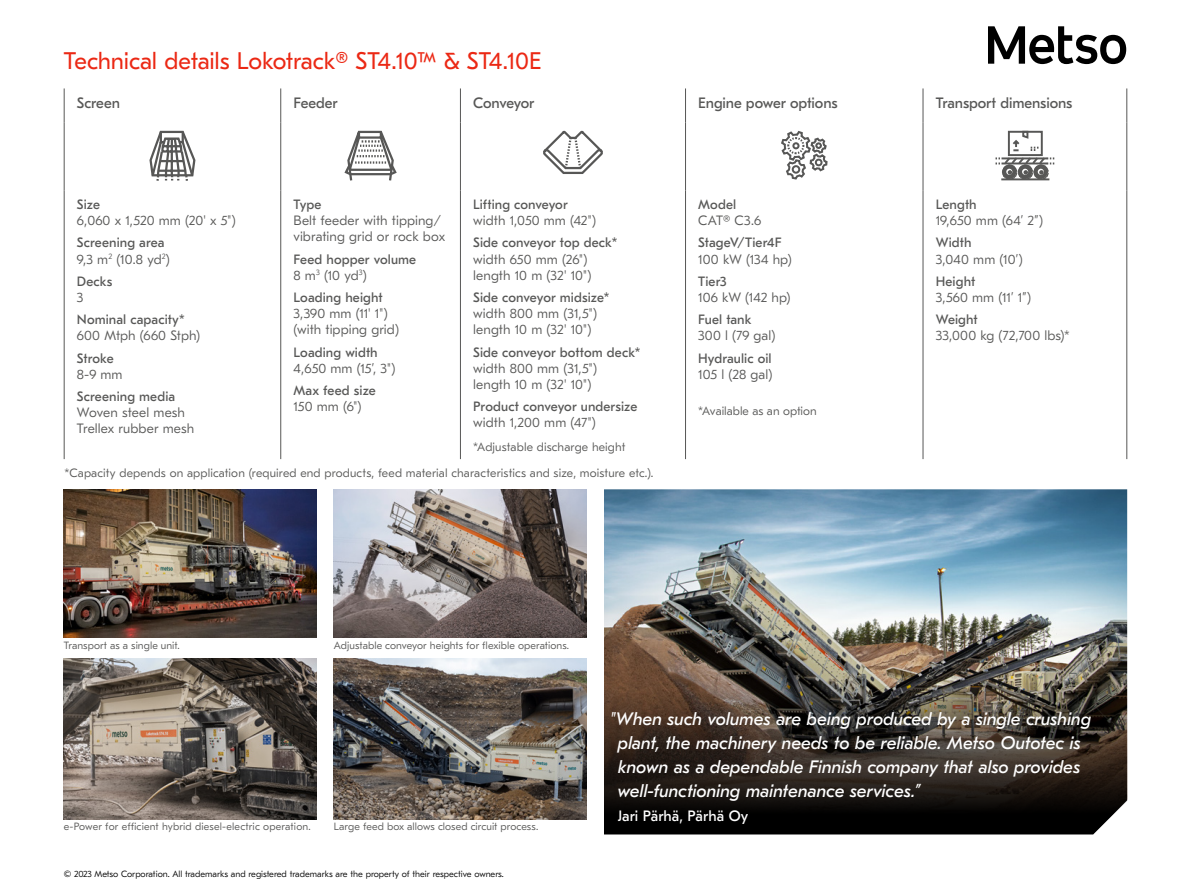
<style>
.page{position:relative;width:1191px;height:893px;background:#fff}
.page>*{position:absolute;margin:0;border:0;box-sizing:border-box;transform-origin:0 0}
.t1{font:24px "GT Eesti Pro Text";letter-spacing:-.01em;color:#eb2814}
.t2{font:italic 18px/24px "GT Eesti Pro Text";letter-spacing:-.005em;color:#fff}
.t3{font:15px "GT Eesti Pro Text";letter-spacing:-.005em;color:#575756}
.t4{font:15px "GT Eesti Pro Text";color:#fff}
.t5{font:15px "GT Eesti Pro Text";letter-spacing:-.025em;color:#575756}
.t6{font:300 13.5px/16.2px "GT Eesti Pro Text";letter-spacing:.005em;color:#575756}
.t7{font:13.5px/16.2px "GT Eesti Pro Text";letter-spacing:.005em;color:#575756}
.t8{font:300 12px "GT Eesti Pro Text";letter-spacing:.01em;color:#575756}
.t9{font:300 10.5px "GT Eesti Pro Text";letter-spacing:.005em;color:#575756}
.t10{font:300 9px "GT Eesti Pro Text";color:#000}
.s1{font-weight:300}
</style>
<div class="page">
<img style="left:64px;top:489px;width:253px;height:149px">
<img style="left:334px;top:489px;width:253px;height:149px">
<img style="left:334px;top:659px;width:253px;height:160px">
<img style="left:64px;top:659px;width:253px;height:160px">
<img style="left:604px;top:489px;width:523px;height:174px">
<hr style="left:280px;top:88px;width:1px;height:34px;background:#575756">
<hr style="left:460px;top:88px;width:1px;height:34px;background:#575756">
<hr style="left:685px;top:88px;width:1px;height:34px;background:#575756">
<hr style="left:922px;top:88px;width:1px;height:34px;background:#575756">
<hr style="left:280px;top:122px;width:1px;height:68px;background:#575756">
<hr style="left:460px;top:122px;width:1px;height:68px;background:#575756">
<hr style="left:685px;top:122px;width:1px;height:68px;background:#575756">
<hr style="left:922px;top:122px;width:1px;height:68px;background:#575756">
<hr style="left:280px;top:190px;width:1px;height:269px;background:#575756">
<hr style="left:460px;top:190px;width:1px;height:269px;background:#575756">
<hr style="left:685px;top:190px;width:1px;height:269px;background:#575756">
<hr style="left:922px;top:190px;width:1px;height:269px;background:#575756">
<hr style="left:64px;top:88px;width:1px;height:34px;background:#575756">
<hr style="left:1126px;top:88px;width:1px;height:34px;background:#575756">
<hr style="left:64px;top:122px;width:1px;height:68px;background:#575756">
<hr style="left:1126px;top:122px;width:1px;height:68px;background:#575756">
<hr style="left:64px;top:190px;width:1px;height:269px;background:#575756">
<hr style="left:1126px;top:190px;width:1px;height:269px;background:#575756">
<svg style="left:149px;top:130px;width:47px;height:51px"></svg>
<svg style="left:344px;top:130px;width:53px;height:51px"></svg>
<svg style="left:543px;top:130px;width:60px;height:44px"></svg>
<svg style="left:781px;top:130px;width:47px;height:50px"></svg>
<svg style="left:995px;top:130px;width:59px;height:51px"></svg>
<svg style="left:604px;top:663px;width:523px;height:171px;background:#372f28"></svg>
<svg style="left:988px;top:26px;width:138px;height:38px"></svg>
<h1 class="t1" style="left:64px;top:47px;width:479px">Technical details Lokotrack® ST4.10™ &amp; ST4.10E</h1>
<p class="t3" style="left:77px;top:95px;width:45px">Screen</p>
<p class="t3" style="left:293px;top:95px;width:46px">Feeder</p>
<p class="t5" style="left:473px;top:95px;width:63px">Conveyor</p>
<p class="t3" style="left:698px;top:95px;width:141px">Engine power options</p>
<p class="t3" style="left:935px;top:95px;width:138px">Transport dimensions</p>
<p class="t7" style="left:77px;top:197px;width:25px">Size</p>
<p class="t6" style="left:77px;top:213px;width:160px">6,060 x 1,520 mm (20' x 5")</p>
<p class="t7" style="left:77px;top:235px;width:94px">Screening area<br><span class="s1">9,3 m</span><sup>2</sup> <span class="s1">(10.8 yd</span><sup>2</sup><span class="s1">)</span></p>
<p class="t7" style="left:77px;top:273px;width:37px">Decks</p>
<p class="t6" style="left:77px;top:289px;width:8px">3</p>
<p class="t7" style="left:77px;top:312px;width:109px">Nominal capacity*</p>
<p class="t6" style="left:77px;top:328px;width:124px">600 Mtph (660 Stph)</p>
<p class="t7" style="left:77px;top:350px;width:38px">Stroke</p>
<p class="t6" style="left:77px;top:366px;width:47px">8-9 mm</p>
<p class="t7" style="left:77px;top:388px;width:100px">Screening media</p>
<p class="t6" style="left:77px;top:405px;width:119px">Woven steel mesh<br>Trellex rubber mesh</p>
<p class="t7" style="left:293px;top:196px;width:29px">Type</p>
<p class="t6" style="left:293px;top:213px;width:153px">Belt feeder with tipping/ vibrating grid or rock box</p>
<p class="t7" style="left:293px;top:251px;width:124px">Feed hopper volume<br><span class="s1">8 m</span><sup>3</sup> <span class="s1">(10 yd</span><sup>3</sup><span class="s1">)</span></p>
<p class="t7" style="left:293px;top:289px;width:91px">Loading height</p>
<p class="t6" style="left:293px;top:306px;width:107px">3,390 mm (11' 1") (with tipping grid)</p>
<p class="t7" style="left:293px;top:344px;width:86px">Loading width</p>
<p class="t6" style="left:293px;top:360px;width:103px">4,650 mm (15’, 3")</p>
<p class="t7" style="left:293px;top:382px;width:84px">Max feed size</p>
<p class="t6" style="left:293px;top:399px;width:69px">150 mm (6")</p>
<p class="t7" style="left:473px;top:196px;width:96px">Lifting conveyor</p>
<p class="t6" style="left:473px;top:213px;width:124px">width 1,050 mm (42")</p>
<p class="t7" style="left:473px;top:235px;width:145px">Side conveyor top deck*</p>
<p class="t6" style="left:473px;top:251px;width:119px">width 650 mm (26") length 10 m (32' 10")</p>
<p class="t7" style="left:473px;top:289px;width:138px">Side conveyor midsize*</p>
<p class="t6" style="left:473px;top:306px;width:125px">width 800 mm (31,5") length 10 m (32' 10")</p>
<p class="t7" style="left:473px;top:344px;width:169px">Side conveyor bottom deck*</p>
<p class="t6" style="left:473px;top:360px;width:125px">width 800 mm (31,5") length 10 m (32' 10")</p>
<p class="t7" style="left:473px;top:399px;width:166px">Product conveyor undersize</p>
<p class="t6" style="left:473px;top:415px;width:124px">width 1,200 mm (47")</p>
<p class="t8" style="left:473px;top:441px;width:154px">*Adjustable discharge height</p>
<p class="t8" style="left:64px;top:466px;width:590px">*Capacity depends on application (required end products, feed material characteristics and size, moisture etc.).</p>
<p class="t7" style="left:698px;top:197px;width:39px">Model</p>
<p class="t6" style="left:698px;top:213px;width:65px">CAT® C3.6</p>
<p class="t7" style="left:698px;top:235px;width:85px">StageV/Tier4F</p>
<p class="t6" style="left:698px;top:251px;width:95px">100 kW (134 hp)</p>
<p class="t7" style="left:698px;top:273px;width:30px">Tier3</p>
<p class="t6" style="left:698px;top:289px;width:94px">106 kW (142 hp)</p>
<p class="t7" style="left:698px;top:312px;width:55px">Fuel tank</p>
<p class="t6" style="left:698px;top:328px;width:78px">300 l (79 gal)</p>
<p class="t7" style="left:698px;top:350px;width:75px">Hydraulic oil</p>
<p class="t6" style="left:698px;top:366px;width:76px">105 l (28 gal)</p>
<p class="t8" style="left:698px;top:404px;width:120px">*Available as an option</p>
<p class="t9" style="left:64px;top:640px;width:118px">Transport as a single unit.</p>
<p class="t9" style="left:334px;top:640px;width:237px">Adjustable conveyor heights for flexible operations.</p>
<p class="t7" style="left:935px;top:197px;width:42px">Length</p>
<p class="t6" style="left:935px;top:213px;width:109px">19,650 mm (64’ 2”)</p>
<p class="t7" style="left:935px;top:235px;width:37px">Width</p>
<p class="t6" style="left:935px;top:251px;width:88px">3,040 mm (10’)</p>
<p class="t7" style="left:935px;top:273px;width:41px">Height</p>
<p class="t6" style="left:935px;top:289px;width:97px">3,560 mm (11’ 1”)</p>
<p class="t7" style="left:935px;top:312px;width:43px">Weight</p>
<p class="t6" style="left:935px;top:328px;width:136px">33,000 kg (72,700 lbs)*</p>
<p class="t9" style="left:64px;top:821px;width:248px">e-Power for efficient hybrid diesel-electric operation.</p>
<p class="t9" style="left:334px;top:821px;width:206px">Large feed box allows closed circuit process.</p>
<p class="t10" style="left:64px;top:869px;width:441px">© 2023 Metso Corporation. All trademarks and registered trademarks are the property of their respective owners.</p>
<h2 class="t2" style="left:617px;top:707px;width:475px;text-indent:-8px">"When such volumes are being produced by a single crushing plant, the machinery needs to be reliable. Metso Outotec is known as a dependable Finnish company that also provides well-functioning maintenance services.”</h2>
<p class="t4" style="left:617px;top:807px;width:132px">Jari Pärhä, Pärhä Oy</p>
</div>
